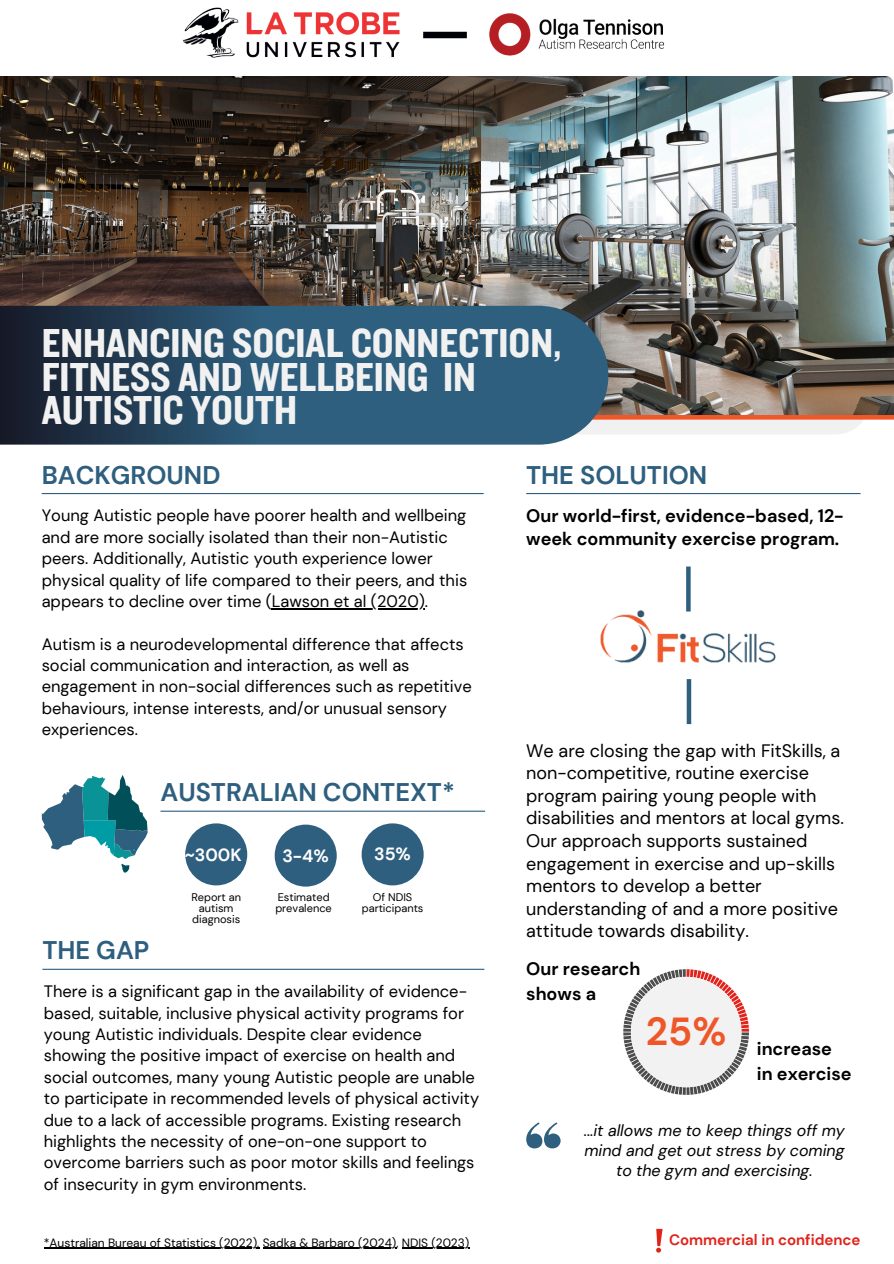
<style>
.page{position:relative;width:894px;height:1264px;background:#fff}
.page>*{position:absolute;margin:0;border:0;box-sizing:border-box;transform-origin:0 0}
.t1{font:42px/33.8px "Knockout 50";color:#f1f1f1}
.t2{font:700 39px "DM Sans";color:#ef5729}
.t3{font:700 25.5px "DM Sans";color:#2e5f7f}
.t4{font:18px/22.5px "DM Sans";color:#000}
.t5{font:700 18px/24.8px "DM Sans";color:#000}
.t6{font:700 17.7px "DM Sans";color:#fff}
.t7{font:16.5px/21.3px "DM Sans";color:#000}
.t8{font:italic 16.05px/20.2px "DM Sans";color:#000;text-align:center}
.t9{font:700 15px "DM Sans";color:#e2231b}
.t10{font:12px "DM Sans";color:#000}
.t11{font:10.95px/10.9px "DM Sans";color:#000;text-align:center}
</style>
<div class="page">
<svg style="left:608px;top:419px;width:261px;height:15px;fill:#f1f1f1"></svg>
<svg style="left:608px;top:414px;width:285px;height:5px"></svg>
<img style="left:0;top:76px;width:893px;height:338px">
<svg style="left:0;top:306px;width:608px;height:138px;background:#2b506c"></svg>
<hr style="left:42px;top:493px;width:441px;height:1px;background:#2e5f7f">
<hr style="left:526px;top:493px;width:334px;height:1px;background:#2e5f7f">
<hr style="left:42px;top:968px;width:442px;height:1px;background:#2e5f7f">
<div style="left:185px;top:823px;width:62px;height:62px;background:#2e5f7f;border-radius:50%"></div>
<div style="left:274px;top:824px;width:62px;height:62px;background:#2e5f7f;border-radius:50%"></div>
<div style="left:361px;top:823px;width:62px;height:62px;background:#2e5f7f;border-radius:50%"></div>
<svg style="left:42px;top:775px;width:105px;height:97px"></svg>
<hr style="left:160px;top:810px;width:325px;height:1px;background:#2e5f7f">
<svg style="left:526px;top:1122px;width:34px;height:26px"></svg>
<svg style="left:623px;top:969px;width:125px;height:125px"></svg>
<div style="left:630px;top:976px;width:111px;height:111px;background:#f2f2f2;border-radius:50%"></div>
<img style="left:183px;top:7px;width:482px;height:50px">
<svg style="left:656px;top:1228px;width:6px;height:24px"></svg>
<img style="left:600px;top:606px;width:176px;height:57px">
<svg style="left:686px;top:566px;width:4px;height:45px"></svg>
<div style="left:686px;top:679px;width:5px;height:45px;background:#2e5f7f"></div>
<hr style="left:272px;top:608px;width:153px;height:1px;background:#000">
<hr style="left:262px;top:1247px;width:134px;height:1px;background:#000">
<hr style="left:401px;top:1247px;width:68px;height:1px;background:#000">
<hr style="left:44px;top:1247px;width:215px;height:1px;background:#000">
<h6 class="t1" style="left:42px;top:325px;width:521px">ENHANCING SOCIAL CONNECTION,<br>FITNESS AND WELLBEING IN<br>AUTISTIC YOUTH</h6>
<h3 class="t3" style="left:42px;top:458px;width:180px">BACKGROUND</h3>
<h5 class="t7" style="left:42px;top:505px;width:427px">Young Autistic people have poorer health and wellbeing and are more socially isolated than their non-Autistic peers. Additionally, Autistic youth experience lower physical quality of life compared to their peers, and this appears to decline over time (Lawson et al (2020).</h5>
<p class="t7" style="left:42px;top:633px;width:431px">Autism is a neurodevelopmental difference that affects social communication and interaction, as well as engagement in non-social differences such as repetitive behaviours, intense interests, and/or unusual sensory experiences.</p>
<h3 class="t3" style="left:160px;top:776px;width:296px">AUSTRALIAN CONTEXT*</h3>
<p class="t6" style="left:185px;top:843px;width:58px">~300K</p>
<p class="t6" style="left:282px;top:844px;width:48px">3-4%</p>
<h6 class="t6" style="left:374px;top:843px;width:38px">35%</h6>
<h5 class="t11" style="left:191px;top:892px;width:51px">Report an autism diagnosis</h5>
<h5 class="t11" style="left:275px;top:892px;width:58px;text-align:left">Estimated prevalence</h5>
<h3 class="t11" style="left:361px;top:892px;width:63px">Of NDIS participants</h3>
<h4 class="t3" style="left:42px;top:934px;width:108px">THE GAP</h4>
<p class="t7" style="left:44px;top:980px;width:437px">There is a significant gap in the availability of evidence&shy;based, suitable, inclusive physical activity programs for young Autistic individuals. Despite clear evidence showing the positive impact of exercise on health and social outcomes, many young Autistic people are unable to participate in recommended levels of physical activity due to a lack of accessible programs. Existing research highlights the necessity of one-on-one support to overcome barriers such as poor motor skills and feelings of insecurity in gym environments.</p>
<p class="t10" style="left:44px;top:1234px;width:427px">*Australian Bureau of Statistics (2022), Sadka &amp; Barbaro (2024), NDIS (2023)</p>
<p class="t3" style="left:526px;top:458px;width:182px">THE SOLUTION</p>
<h5 class="t5" style="left:526px;top:505px;width:319px;line-height:22.5px">Our world-first, evidence-based, 12- week community exercise program.</h5>
<p class="t4" style="left:526px;top:739px;width:319px">We are closing the gap with FitSkills, a non-competitive, routine exercise program pairing young people with disabilities and mentors at local gyms.<br>Our approach supports sustained engagement in exercise and up-skills mentors to develop a better understanding of and a more positive attitude towards disability.</p>
<h1 class="t5" style="left:526px;top:956px;width:115px">Our research shows a</h1>
<h6 class="t2" style="left:645px;top:1006px;width:82px">25%</h6>
<p class="t5" style="left:756px;top:1036px;width:96px">increase in exercise</p>
<h3 class="t8" style="left:584px;top:1120px;width:262px">...it allows me to keep things off my mind and get out stress by coming to the gym and exercising.</h3>
<p class="t9" style="left:668px;top:1230px;width:193px">Commercial in confidence</p>
</div>
